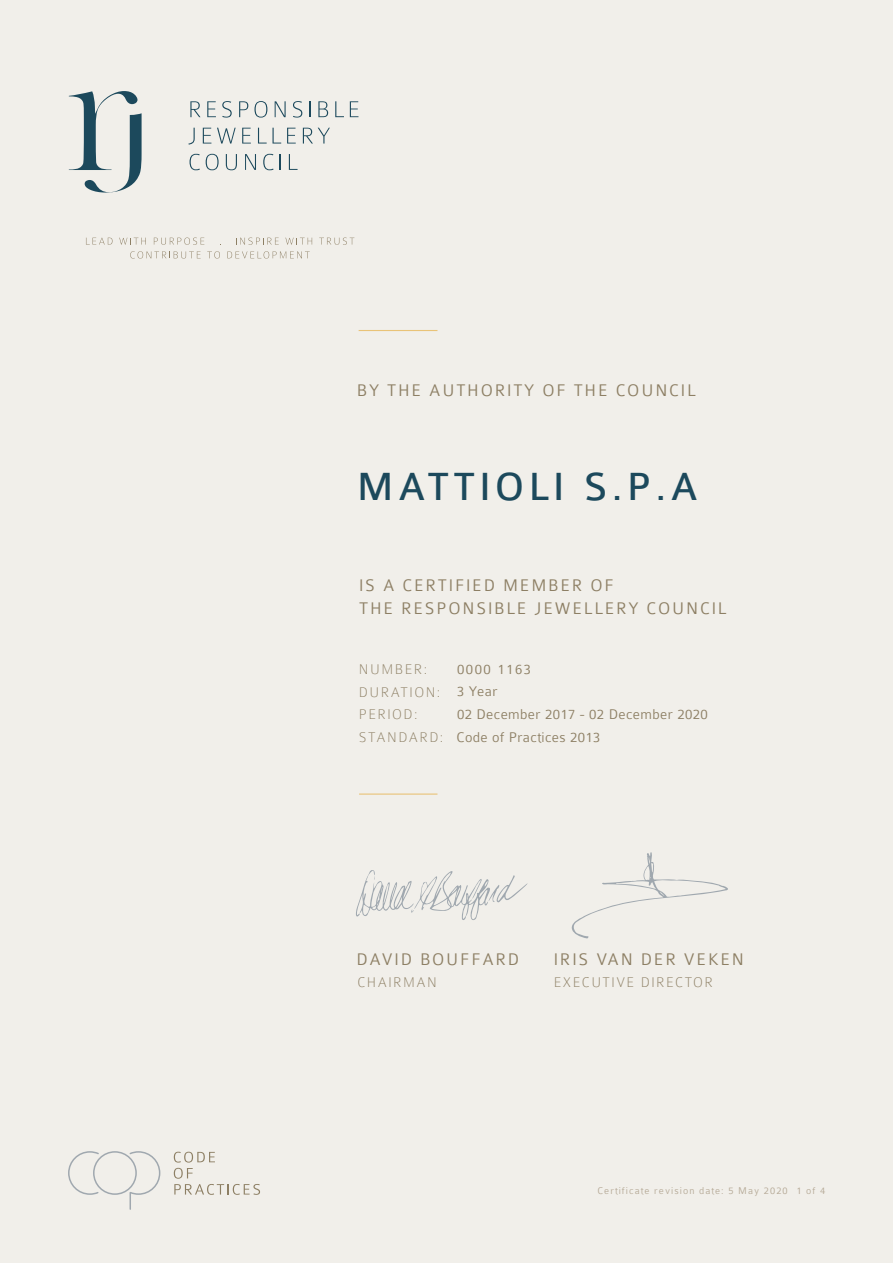
<style>
.page{position:relative;width:893px;height:1263px;background:#fff}
.page>*{position:absolute;margin:0;border:0;box-sizing:border-box;transform-origin:0 0}
.Company_title_28pt{font:42px "Colaborate";letter-spacing:.1em;color:#1c495c}
.t1{font:300 18px/22.5px "Colaborate";letter-spacing:.1em;color:#8d7f64}
.t2{font:100 15px "Colaborate";letter-spacing:.1em;color:#8d7f64}
.t3{font:300 15px "Colaborate";letter-spacing:.025em;color:#8d7f64}
.t4{font:300 15px "Colaborate";letter-spacing:.1em;color:#8d7f64}
.t5{font:300 10.5px "Colaborate";letter-spacing:.1em;color:#b5a996}
</style>
<div class="page">
<div style="left:0;top:1px;width:893px;height:1262px;background:#f1efea"></div>
<svg style="left:69px;top:91px;width:73px;height:102px"></svg>
<svg style="left:190px;top:101px;width:10px;height:16px"></svg>
<svg style="left:207px;top:101px;width:9px;height:16px"></svg>
<svg style="left:222px;top:101px;width:10px;height:17px"></svg>
<svg style="left:239px;top:101px;width:9px;height:16px"></svg>
<svg style="left:254px;top:101px;width:13px;height:17px"></svg>
<svg style="left:275px;top:101px;width:11px;height:16px"></svg>
<svg style="left:293px;top:101px;width:9px;height:17px"></svg>
<svg style="left:309px;top:101px;width:2px;height:16px"></svg>
<svg style="left:318px;top:101px;width:10px;height:16px"></svg>
<svg style="left:335px;top:101px;width:9px;height:16px"></svg>
<svg style="left:350px;top:101px;width:8px;height:16px"></svg>
<svg style="left:188px;top:128px;width:7px;height:17px"></svg>
<svg style="left:203px;top:128px;width:8px;height:16px"></svg>
<svg style="left:217px;top:128px;width:19px;height:16px"></svg>
<svg style="left:242px;top:128px;width:9px;height:16px"></svg>
<svg style="left:258px;top:128px;width:23px;height:16px"></svg>
<svg style="left:287px;top:128px;width:9px;height:16px"></svg>
<svg style="left:303px;top:128px;width:27px;height:16px"></svg>
<svg style="left:190px;top:154px;width:10px;height:16px"></svg>
<svg style="left:206px;top:154px;width:13px;height:16px"></svg>
<svg style="left:226px;top:154px;width:11px;height:16px"></svg>
<svg style="left:245px;top:154px;width:11px;height:16px"></svg>
<svg style="left:263px;top:154px;width:11px;height:16px"></svg>
<svg style="left:280px;top:154px;width:1px;height:16px"></svg>
<svg style="left:289px;top:154px;width:9px;height:16px"></svg>
<svg style="left:86px;top:238px;width:26px;height:7px"></svg>
<svg style="left:119px;top:238px;width:27px;height:7px"></svg>
<svg style="left:154px;top:238px;width:50px;height:7px"></svg>
<svg style="left:236px;top:238px;width:43px;height:7px"></svg>
<svg style="left:285px;top:238px;width:27px;height:7px"></svg>
<svg style="left:321px;top:238px;width:32px;height:7px"></svg>
<svg style="left:130px;top:251px;width:71px;height:8px"></svg>
<svg style="left:207px;top:251px;width:13px;height:8px"></svg>
<svg style="left:227px;top:251px;width:83px;height:8px"></svg>
<hr style="left:359px;top:330px;width:78px;height:1px;background:#e9c378">
<hr style="left:359px;top:793px;width:78px;height:2px;background:#e9c378">
<svg style="left:571px;top:852px;width:157px;height:86px"></svg>
<svg style="left:356px;top:870px;width:172px;height:50px"></svg>
<svg style="left:174px;top:1152px;width:41px;height:10px"></svg>
<svg style="left:174px;top:1168px;width:86px;height:27px"></svg>
<svg style="left:68px;top:1151px;width:93px;height:59px"></svg>
<p class="t1" style="left:357px;top:379px;width:340px">BY THE AUTHORITY OF THE COUNCIL</p>
<p class="Company_title_28pt" style="left:357px;top:465px;width:343px">MATTIOLI S.P.A</p>
<p class="t1" style="left:359px;top:574px;width:369px">IS A CERTIFIED MEMBER OF<br>THE RESPONSIBLE JEWELLERY COUNCIL</p>
<p class="t2" style="left:359px;top:661px;width:70px">NUMBER:</p>
<p class="t2" style="left:359px;top:684px;width:83px">DURATION:</p>
<p class="t2" style="left:359px;top:706px;width:60px">PERIOD:</p>
<p class="t2" style="left:359px;top:729px;width:86px">STANDARD:</p>
<p class="t4" style="left:457px;top:661px;width:76px">0000 1163</p>
<p class="t3" style="left:457px;top:707px;width:252px">02 December 2017 - 02 December 2020</p>
<p class="t3" style="left:457px;top:729px;width:145px">Code of Practices 2013</p>
<p class="t3" style="left:457px;top:683px;width:42px">3 Year</p>
<p class="t1" style="left:356px;top:948px;width:164px">DAVID BOUFFARD</p>
<p class="t1" style="left:554px;top:948px;width:192px">IRIS VAN DER VEKEN</p>
<p class="t2" style="left:358px;top:974px;width:81px">CHAIRMAN</p>
<p class="t2" style="left:554px;top:974px;width:161px">EXECUTIVE DIRECTOR</p>
<p class="t5" style="left:597px;top:1185px;width:192px">Certificate revision date: 5 May 2020</p>
<p class="t5" style="left:796px;top:1185px;width:30px">1 of 4</p>
</div>
